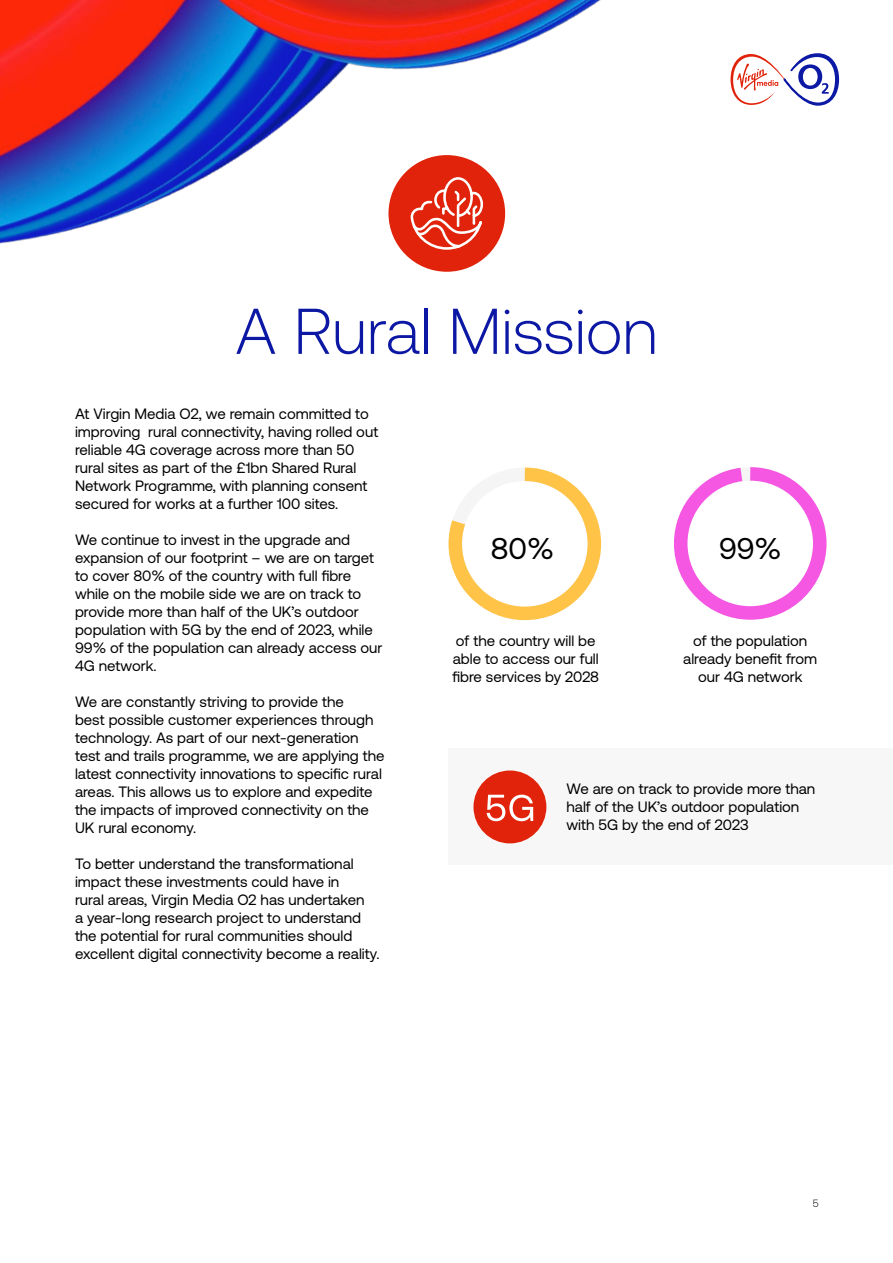
<style>
.page{position:relative;width:893px;height:1263px;background:#fff}
.page>*{position:absolute;margin:0;border:0;box-sizing:border-box;transform-origin:0 0}
.t1{font:300 64.5px "Aeonik Pro";color:#0c18a4}
.t2{font:30px "Aeonik Pro";color:#000}
.t3{font:15px/18px "Aeonik Pro";color:#000}
.t4{font:300 10.5px "Aeonik Pro";color:#000}
</style>
<div class="page">
<svg style="left:733px;top:53px;width:107px;height:53px"></svg>
<img style="left:0;top:0;width:733px;height:272px">
<div style="left:388px;top:155px;width:117px;height:117px;background:#e0230a;border-radius:50%"></div>
<svg style="left:410px;top:177px;width:74px;height:73px"></svg>
<svg style="left:448px;top:468px;width:154px;height:153px"></svg>
<svg style="left:674px;top:467px;width:153px;height:153px"></svg>
<div style="left:448px;top:748px;width:445px;height:117px;background:#f7f7f7"></div>
<div style="left:473px;top:770px;width:73px;height:73px;background:#e0230a;border-radius:50%"></div>
<svg style="left:487px;top:795px;width:46px;height:26px"></svg>
<h1 class="t1" style="left:235px;top:296px;width:424px">A Rural Mission</h1>
<p class="t3" style="left:75px;top:405px;width:305px">At Virgin Media O2, we remain committed to improving rural connectivity, having rolled out reliable 4G coverage across more than 50 rural sites as part of the £1bn Shared Rural Network Programme, with planning consent secured for works at a further 100 sites.</p>
<p class="t3" style="left:75px;top:531px;width:309px">We continue to invest in the upgrade and expansion of our footprint – we are on target to cover 80% of the country with full fibre while on the mobile side we are on track to provide more than half of the UK’s outdoor population with 5G by the end of 2023, while 99% of the population can already access our 4G network.</p>
<p class="t3" style="left:75px;top:693px;width:311px">We are constantly striving to provide the<br>best possible customer experiences through technology. As part of our next-generation test and trails programme, we are applying the latest connectivity innovations to specific rural areas. This allows us to explore and expedite the impacts of improved connectivity on the UK rural economy.</p>
<p class="t3" style="left:75px;top:855px;width:306px">To better understand the transformational impact these investments could have in<br>rural areas, Virgin Media O2 has undertaken<br>a year-long research project to understand the potential for rural communities should excellent digital connectivity become a reality.</p>
<h2 class="t2" style="left:491px;top:532px;width:65px">80%</h2>
<h2 class="t2" style="left:719px;top:532px;width:64px">99%</h2>
<p class="t3" style="left:452px;top:632px;width:148px">of the country will be able to access our full fibre services by 2028</p>
<p class="t3" style="left:683px;top:632px;width:135px;text-align:center">of the population already benefit from our 4G network</p>
<p class="t3" style="left:566px;top:780px;width:250px">We are on track to provide more than half of the UK’s outdoor population with 5G by the end of 2023</p>
<p class="t4" style="left:813px;top:1197px;width:7px">5</p>
</div>
